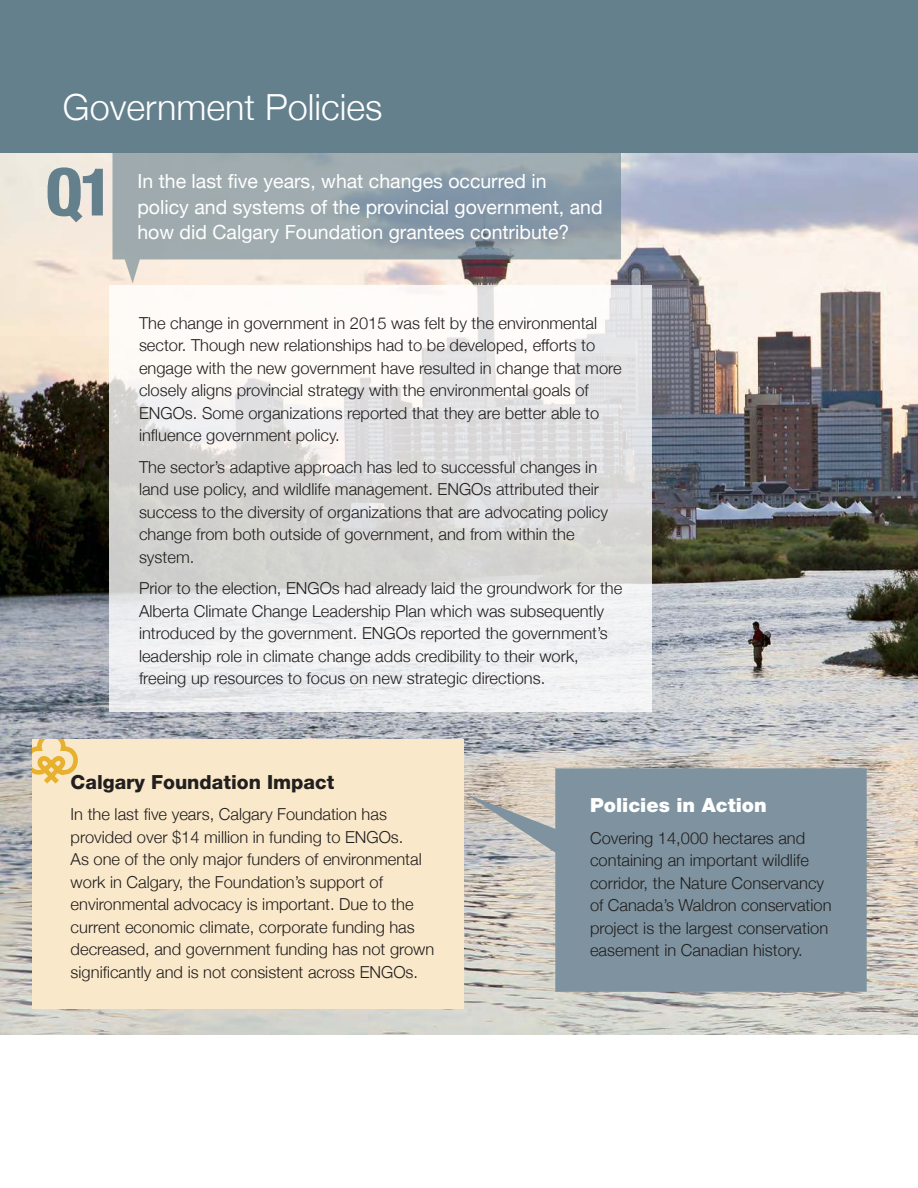
<style>
.page{position:relative;width:918px;height:1188px;background:#fff}
.page>*{position:absolute;margin:0;border:0;box-sizing:border-box;transform-origin:0 0}
.t1{font:800 condensed 66px "Helvetica Neue";color:#64808d}
.t2{font:300 36px "Helvetica Neue";color:#fff}
.t3{font:19.5px/25.5px "Helvetica Neue";color:#fff}
.t4{font:800 19.5px "Helvetica Neue";color:#221f1f}
.t5{font:900 19.5px "Helvetica Neue";color:#fff}
.t6{font:300 16.5px/22.5px "Helvetica Neue";color:#221f1f}
</style>
<div class="page">
<img style="left:0;top:153px;width:918px;height:881px">
<div style="left:0;top:0;width:918px;height:153px;background:#64808d"></div>
<svg style="left:109px;top:285px;width:543px;height:427px"></svg>
<svg style="left:466px;top:768px;width:401px;height:224px;fill:#7e939f"></svg>
<div style="left:32px;top:739px;width:432px;height:270px;background:#fae8ca"></div>
<svg style="left:32px;top:739px;width:46px;height:45px"></svg>
<svg style="left:112px;top:153px;width:509px;height:130px;fill:#9fabae"></svg>
<h2 class="t2" style="left:63px;top:94px;width:321px">Government Policies</h2>
<h1 class="t1" style="left:45px;top:154px;width:69px">Q1</h1>
<p class="t3" style="left:137px;top:169px;width:467px">In the last five years, what changes occurred in policy and systems of the provincial government, and how did Calgary Foundation grantees contribute?</p>
<p class="t6" style="left:139px;top:313px;width:484px">The change in government in 2015 was felt by the environmental sector. Though new relationships had to be developed, efforts to engage with the new government have resulted in change that more closely aligns provincial strategy with the environmental goals of ENGOs. Some organizations reported that they are better able to influence government policy.</p>
<p class="t6" style="left:139px;top:457px;width:471px">The sector’s adaptive approach has led to successful changes in land use policy, and wildlife management. ENGOs attributed their success to the diversity of organizations that are advocating policy change from both outside of government, and from within the system.</p>
<p class="t6" style="left:139px;top:579px;width:485px">Prior to the election, ENGOs had already laid the groundwork for the Alberta Climate Change Leadership Plan which was subsequently introduced by the government. ENGOs reported the government’s leadership role in climate change adds credibility to their work, freeing up resources to focus on new strategic directions.</p>
<p class="t4" style="left:71px;top:774px;width:265px">Calgary Foundation Impact</p>
<p class="t6" style="left:71px;top:802px;width:365px">In the last five years, Calgary Foundation has provided over $14 million in funding to ENGOs.<br>As one of the only major funders of environmental work in Calgary, the Foundation’s support of environmental advocacy is important. Due to the current economic climate, corporate funding has decreased, and government funding has not grown significantly and is not consistent across ENGOs.</p>
<p class="t5" style="left:590px;top:798px;width:178px">Policies in Action</p>
<p class="t6" style="left:590px;top:828px;width:243px">Covering 14,000 hectares and containing an important wildlife corridor, the Nature Conservancy of Canada’s Waldron conservation project is the largest conservation easement in Canadian history.</p>
</div>
